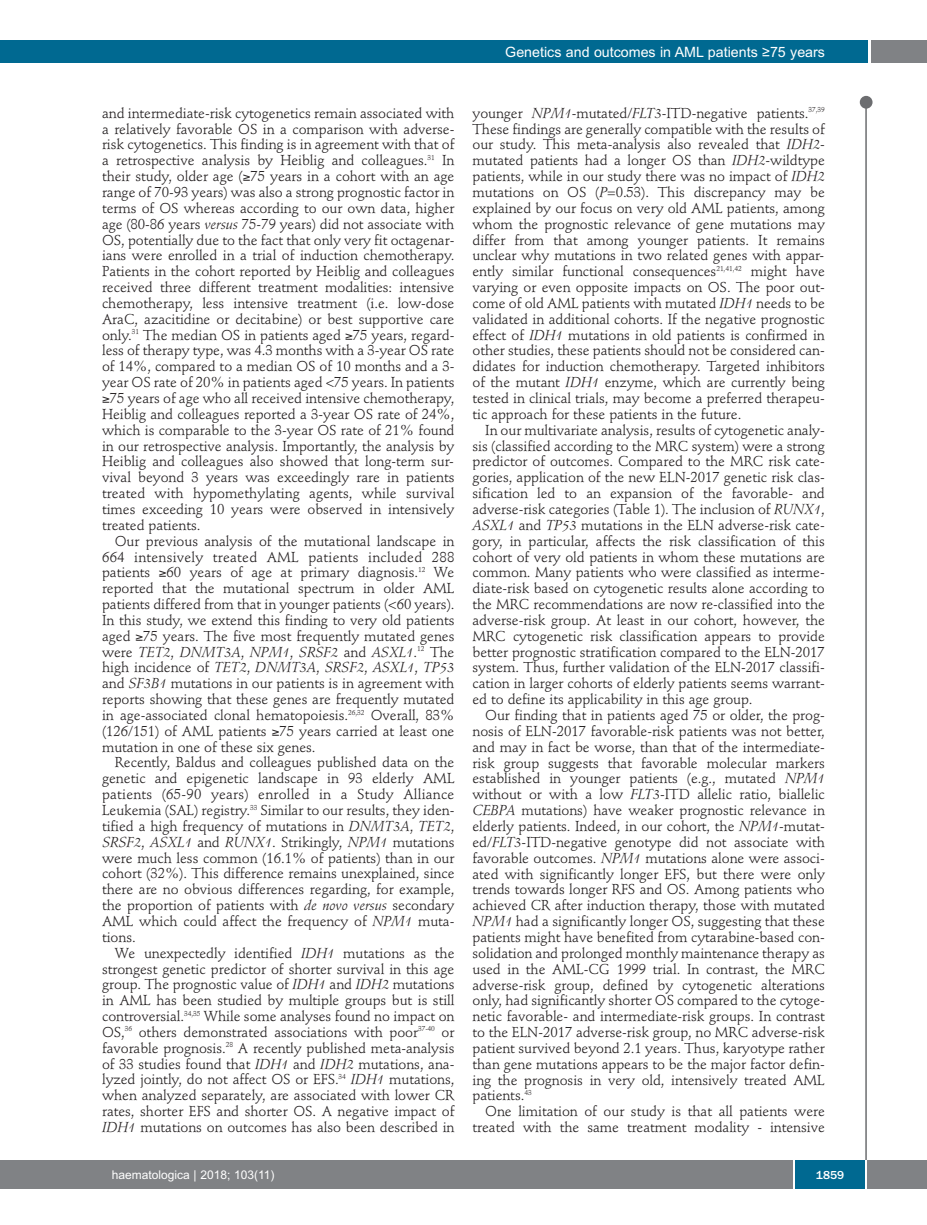
<style>
.page{position:relative;width:927px;height:1225px;background:#fff}
.page>*{position:absolute;margin:0;border:0;box-sizing:border-box;transform-origin:0 0}
.t1{font:14.25px/15.9px "Stempel Schneidler";letter-spacing:-.005em;color:#231f20;text-align:justify}
.t2{font:14.25px "Arial";color:#fff}
.t3{font:12px "Arial";color:#fff}
.t4{font:500 12px "Franklin Gothic";color:#fff}
.s1{font-style:italic}
</style>
<div class="page">
<div style="left:860px;top:96px;width:12px;height:13px;background:#6c6d70;border-radius:50%"></div>
<hr style="left:865px;top:98px;width:2px;height:1062px;background:#6c6d70">
<div style="left:871px;top:40px;width:56px;height:22px;background:#808285"></div>
<div style="left:18px;top:40px;width:849px;height:22px;background:#006991"></div>
<div style="left:17px;top:1160px;width:910px;height:28px;background:#808285"></div>
<div style="left:795px;top:1160px;width:70px;height:28px;background:#006991"></div>
<hr style="left:793px;top:1160px;width:2px;height:28px;background:#fff">
<hr style="left:865px;top:1160px;width:2px;height:28px;background:#fff">
<div style="left:0;top:40px;width:19px;height:22px;background:#006991"></div>
<div style="left:0;top:1160px;width:18px;height:28px;background:#808285"></div>
<p class="t2" style="left:505px;top:44px;width:321px">Genetics and outcomes in AML patients ≥75 years</p>
<p class="t1" style="left:102px;top:106px;width:354px">and intermediate-risk cytogenetics remain associated with a relatively favorable OS in a comparison with adverse&shy;risk cytogenetics. This finding is in agreement with that of a retrospective analysis by Heiblig and colleagues.<sup>31</sup> In their study, older age (≥75 years in a cohort with an age range of 70-93 years) was also a strong prognostic factor in terms of OS whereas according to our own data, higher age (80-86 years <span class="s1">versus</span> 75-79 years) did not associate with OS, potentially due to the fact that only very fit octagenar&shy;ians were enrolled in a trial of induction chemotherapy.<br>Patients in the cohort reported by Heiblig and colleagues received three different treatment modalities: intensive chemotherapy, less intensive treatment (i.e. low-dose AraC, azacitidine or decitabine) or best supportive care only.<sup>31</sup> The median OS in patients aged ≥75 years, regard&shy;less of therapy type, was 4.3 months with a 3-year OS rate of 14%, compared to a median OS of 10 months and a 3- year OS rate of 20% in patients aged &lt;75 years. In patients ≥75 years of age who all received intensive chemotherapy, Heiblig and colleagues reported a 3-year OS rate of 24%, which is comparable to the 3-year OS rate of 21% found in our retrospective analysis. Importantly, the analysis by Heiblig and colleagues also showed that long-term sur&shy;vival beyond 3 years was exceedingly rare in patients treated with hypomethylating agents, while survival times exceeding 10 years were observed in intensively treated patients.</p>
<p class="t1" style="left:102px;top:534px;width:354px;text-indent:13px">Our previous analysis of the mutational landscape in 664 intensively treated AML patients included 288 patients ≥60 years of age at primary diagnosis.<sup>12</sup> We reported that the mutational spectrum in older AML patients differed from that in younger patients (&lt;60 years).<br>In this study, we extend this finding to very old patients aged ≥75 years. The five most frequently mutated genes were <span class="s1">TET2</span>, <span class="s1">DNMT3A</span>, <span class="s1">NPM1</span>, <span class="s1">SRSF2</span> and <span class="s1">ASXL1</span>.<sup>12</sup> The high incidence of <span class="s1">TET2</span>, <span class="s1">DNMT3A</span>, <span class="s1">SRSF2</span>, <span class="s1">ASXL1</span>, <span class="s1">TP53 </span>and <span class="s1">SF3B1</span> mutations in our patients is in agreement with reports showing that these genes are frequently mutated in age-associated clonal hematopoiesis.<sup>26,32</sup> Overall, 83% (126/151) of AML patients ≥75 years carried at least one mutation in one of these six genes.</p>
<p class="t1" style="left:102px;top:756px;width:354px;text-indent:13px">Recently, Baldus and colleagues published data on the genetic and epigenetic landscape in 93 elderly AML patients (65-90 years) enrolled in a Study Alliance Leukemia (SAL) registry.<sup>33</sup> Similar to our results, they iden&shy;tified a high frequency of mutations in <span class="s1">DNMT3A</span>, <span class="s1">TET2</span>, <span class="s1">SRSF2</span>, <span class="s1">ASXL1</span> and <span class="s1">RUNX1</span>. Strikingly, <span class="s1">NPM1</span> mutations were much less common (16.1% of patients) than in our cohort (32%). This difference remains unexplained, since there are no obvious differences regarding, for example, the proportion of patients with <span class="s1">de novo versus</span> secondary AML which could affect the frequency of <span class="s1">NPM1</span> muta&shy;tions.</p>
<p class="t1" style="left:102px;top:946px;width:354px;text-indent:13px">We unexpectedly identified <span class="s1">IDH1</span> mutations as the strongest genetic predictor of shorter survival in this age group. The prognostic value of <span class="s1">IDH1</span> and <span class="s1">IDH2</span> mutations in AML has been studied by multiple groups but is still controversial.<sup>34,35</sup> While some analyses found no impact on OS,<sup>36</sup> others demonstrated associations with poor<sup>37-40</sup> or favorable prognosis.<sup>28</sup> A recently published meta-analysis of 33 studies found that <span class="s1">IDH1</span> and <span class="s1">IDH2</span> mutations, ana&shy;lyzed jointly, do not affect OS or EFS.<sup>34</sup> <span class="s1">IDH1</span> mutations, when analyzed separately, are associated with lower CR rates, shorter EFS and shorter OS. A negative impact of <span class="s1">IDH1</span> mutations on outcomes has also been described in</p>
<p class="t1" style="left:472px;top:106px;width:354px">younger <span class="s1">NPM1</span>-mutated/<span class="s1">FLT3</span>-ITD-negative patients.<sup>37,39<br></sup>These findings are generally compatible with the results of our study. This meta-analysis also revealed that <span class="s1">IDH2</span>- mutated patients had a longer OS than <span class="s1">IDH2</span>-wildtype patients, while in our study there was no impact of <span class="s1">IDH2 </span>mutations on OS (<span class="s1">P</span>=0.53). This discrepancy may be explained by our focus on very old AML patients, among whom the prognostic relevance of gene mutations may differ from that among younger patients. It remains unclear why mutations in two related genes with appar&shy;ently similar functional consequences<sup>21,41,42</sup> might have varying or even opposite impacts on OS. The poor out&shy;come of old AML patients with mutated <span class="s1">IDH1</span> needs to be validated in additional cohorts. If the negative prognostic effect of <span class="s1">IDH1</span> mutations in old patients is confirmed in other studies, these patients should not be considered can&shy;didates for induction chemotherapy. Targeted inhibitors of the mutant <span class="s1">IDH1</span> enzyme, which are currently being tested in clinical trials, may become a preferred therapeu&shy;tic approach for these patients in the future.</p>
<p class="t1" style="left:472px;top:423px;width:354px;text-indent:13px">In our multivariate analysis, results of cytogenetic analy&shy;sis (classified according to the MRC system) were a strong predictor of outcomes. Compared to the MRC risk cate&shy;gories, application of the new ELN-2017 genetic risk clas&shy;sification led to an expansion of the favorable- and adverse-risk categories (Table 1). The inclusion of <span class="s1">RUNX1</span>, <span class="s1">ASXL1</span> and <span class="s1">TP53</span> mutations in the ELN adverse-risk cate&shy;gory, in particular, affects the risk classification of this cohort of very old patients in whom these mutations are common. Many patients who were classified as interme&shy;diate-risk based on cytogenetic results alone according to the MRC recommendations are now re-classified into the adverse-risk group. At least in our cohort, however, the MRC cytogenetic risk classification appears to provide better prognostic stratification compared to the ELN-2017 system. Thus, further validation of the ELN-2017 classifi&shy;cation in larger cohorts of elderly patients seems warrant&shy;ed to define its applicability in this age group.</p>
<p class="t1" style="left:472px;top:708px;width:354px;text-indent:13px">Our finding that in patients aged 75 or older, the prog&shy;nosis of ELN-2017 favorable-risk patients was not better, and may in fact be worse, than that of the intermediate&shy;risk group suggests that favorable molecular markers established in younger patients (e.g., mutated <span class="s1">NPM1 </span>without or with a low <span class="s1">FLT3</span>-ITD allelic ratio, biallelic <span class="s1">CEBPA</span> mutations) have weaker prognostic relevance in elderly patients. Indeed, in our cohort, the <span class="s1">NPM1</span>-mutat&shy;ed/<span class="s1">FLT3</span>-ITD-negative genotype did not associate with favorable outcomes. <span class="s1">NPM1</span> mutations alone were associ&shy;ated with significantly longer EFS, but there were only trends towards longer RFS and OS. Among patients who achieved CR after induction therapy, those with mutated <span class="s1">NPM1</span> had a significantly longer OS, suggesting that these patients might have benefited from cytarabine-based con&shy;solidation and prolonged monthly maintenance therapy as used in the AML-CG 1999 trial. In contrast, the MRC adverse-risk group, defined by cytogenetic alterations only, had significantly shorter OS compared to the cytoge&shy;netic favorable- and intermediate-risk groups. In contrast to the ELN-2017 adverse-risk group, no MRC adverse-risk patient survived beyond 2.1 years. Thus, karyotype rather than gene mutations appears to be the major factor defin&shy;ing the prognosis in very old, intensively treated AML patients.<sup>43</sup></p>
<p class="t1" style="left:472px;top:1104px;width:354px;text-align:right">One limitation of our study is that all patients were treated with the same treatment modality - intensive</p>
<p class="t3" style="left:112px;top:1167px;width:164px">haematologica | 2018; 103(11)</p>
<p class="t4" style="left:816px;top:1167px;width:30px">1859</p>
</div>
